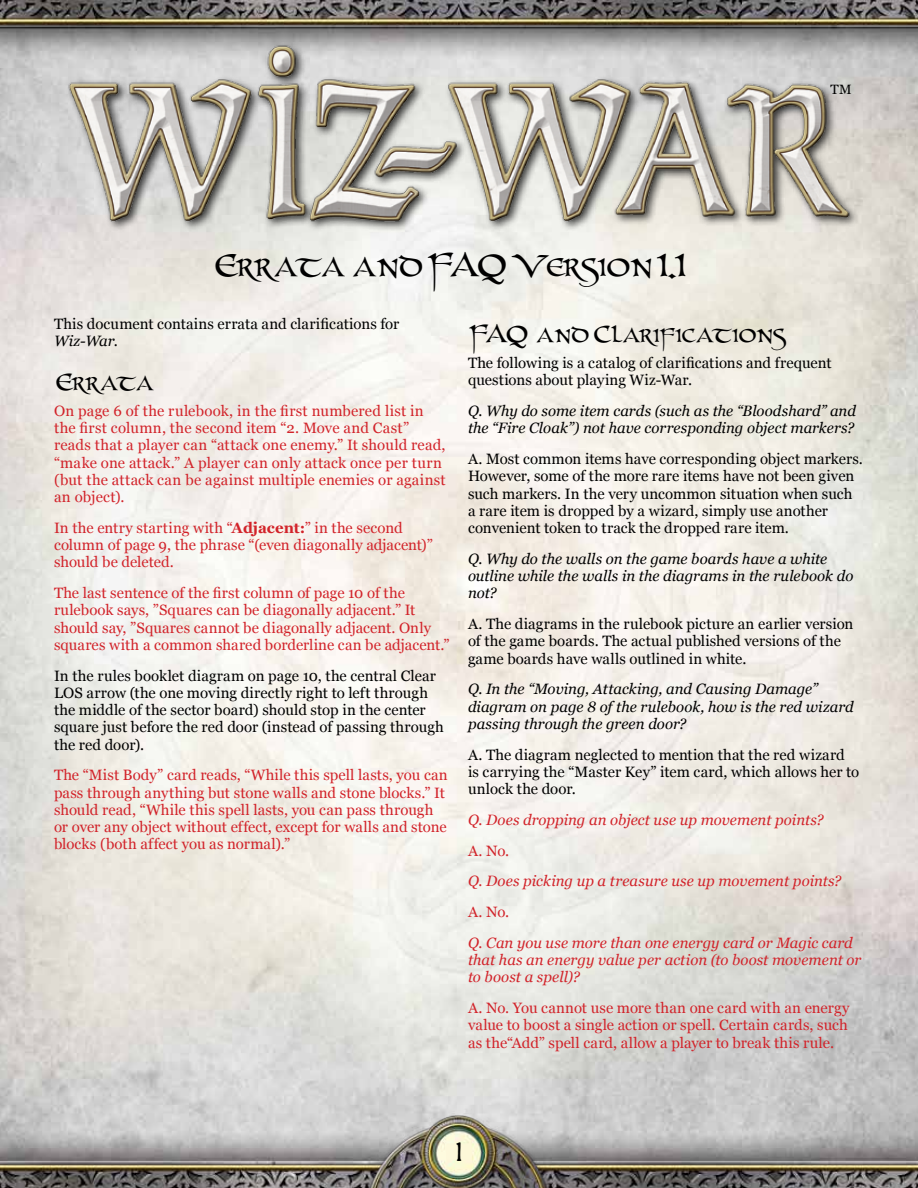
<style>
.page{position:relative;width:918px;height:1188px;background:#fff}
.page>*{position:absolute;margin:0;border:0;box-sizing:border-box;transform-origin:0 0}
.t1{font:36px "Un Zialish";letter-spacing:-.12em;color:#000}
.t2{font:27px "Un Zialish";letter-spacing:-.115em;color:#000}
.t3{font:27px "Caslon Ant T";color:#000}
.t4{font:15px/17.2px "Georgia";letter-spacing:.005em;color:#d2232a}
.t5{font:15px/17.2px "Georgia";letter-spacing:.005em;color:#000}
.t6{font:italic 15px/17.2px "Georgia";color:#000}
.t7{font:italic 15px/17.2px "Georgia";color:#d2232a}
.t8{font:13.5px "Georgia";color:#000}
.s1{font-style:italic}
.s2{font-weight:700}
</style>
<div class="page">
<img style="left:0;top:0;width:918px;height:1188px">
<img style="left:231px;top:1074px;width:505px;height:114px">
<img style="left:61px;top:37px;width:796px;height:194px">
<h1 class="t1" style="left:213px;top:244px;width:476px">Errata and FAQ Version 1.1</h1>
<p class="t8" style="left:830px;top:81px;width:23px">TM</p>
<p class="t5" style="left:54px;top:315px;width:347px">This document contains errata and clarifications for<br><span class="s1">Wiz-War</span>.</p>
<h2 class="t2" style="left:54px;top:365px;width:104px">Errata</h2>
<p class="t4" style="left:54px;top:402px;width:393px">On page 6 of the rulebook, in the first numbered list in the first column, the second item “2. Move and Cast” reads that a player can “attack one enemy.” It should read, “make one attack.” A player can only attack once per turn (but the attack can be against multiple enemies or against an object).</p>
<p class="t4" style="left:54px;top:519px;width:380px">In the entry starting with “<span class="s2">Adjacent:</span>” in the second column of page 9, the phrase “(even diagonally adjacent)” should be deleted.</p>
<p class="t4" style="left:54px;top:585px;width:397px">The last sentence of the first column of page 10 of the rulebook says, ”Squares can be diagonally adjacent.” It should say, ”Squares cannot be diagonally adjacent. Only squares with a common shared borderline can be adjacent.”</p>
<p class="t5" style="left:54px;top:667px;width:392px">In the rules booklet diagram on page 10, the central Clear LOS arrow (the one moving directly right to left through the middle of the sector board) should stop in the center square just before the red door (instead of passing through the red door).</p>
<p class="t4" style="left:54px;top:767px;width:395px">The “Mist Body” card reads, “While this spell lasts, you can pass through anything but stone walls and stone blocks.” It should read, “While this spell lasts, you can pass through or over any object without effect, except for walls and stone blocks (both affect you as normal).”</p>
<h2 class="t2" style="left:468px;top:318px;width:320px">FAQ and Clarifications</h2>
<p class="t5" style="left:468px;top:355px;width:365px">The following is a catalog of clarifications and frequent questions about playing Wiz-War.</p>
<p class="t6" style="left:468px;top:402px;width:390px">Q. Why do some item cards (such as the “Bloodshard” and the “Fire Cloak”) not have corresponding object markers?</p>
<p class="t5" style="left:468px;top:451px;width:396px">A. Most common items have corresponding object markers.<br>However, some of the more rare items have not been given such markers. In the very uncommon situation when such a rare item is dropped by a wizard, simply use another convenient token to track the dropped rare item.</p>
<p class="t6" style="left:468px;top:550px;width:387px">Q. Why do the walls on the game boards have a white outline while the walls in the diagrams in the rulebook do not?</p>
<p class="t5" style="left:468px;top:616px;width:387px">A. The diagrams in the rulebook picture an earlier version of the game boards. The actual published versions of the game boards have walls outlined in white.</p>
<p class="t6" style="left:468px;top:681px;width:387px">Q. In the “Moving, Attacking, and Causing Damage” diagram on page 8 of the rulebook, how is the red wizard passing through the green door?</p>
<p class="t5" style="left:468px;top:746px;width:393px">A. The diagram neglected to mention that the red wizard is carrying the “Master Key” item card, which allows her to unlock the door.</p>
<p class="t7" style="left:468px;top:811px;width:357px">Q. Does dropping an object use up movement points?</p>
<p class="t4" style="left:468px;top:842px;width:43px">A. No.</p>
<p class="t7" style="left:468px;top:873px;width:375px">Q. Does picking up a treasure use up movement points?</p>
<p class="t4" style="left:468px;top:904px;width:43px">A. No.</p>
<p class="t7" style="left:468px;top:934px;width:395px">Q. Can you use more than one energy card or Magic card that has an energy value per action (to boost movement or to boost a spell)?</p>
<p class="t4" style="left:468px;top:1000px;width:383px">A. No. You cannot use more than one card with an energy value to boost a single action or spell. Certain cards, such as the“Add” spell card, allow a player to break this rule.</p>
<h2 class="t3" style="left:456px;top:1138px;width:9px">1</h2>
</div>
